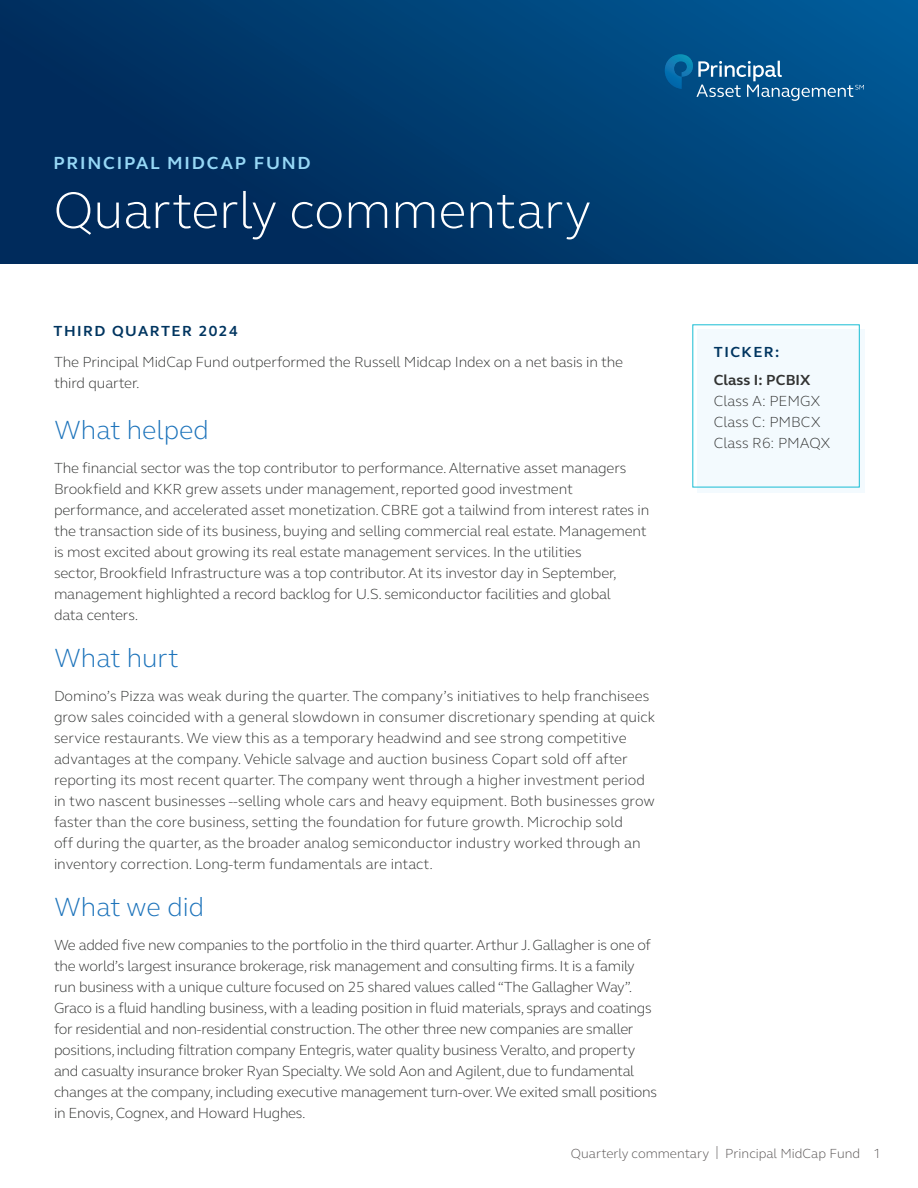
<style>
.page{position:relative;width:918px;height:1188px;background:#fff}
.page>*{position:absolute;margin:0;border:0;box-sizing:border-box;transform-origin:0 0}
.t1{font:300 52.5px "FS Elliot Pro";color:#fff}
.t2{font:300 27px "FS Elliot Pro";color:#1e74bb}
.t3{font:700 18px "FS Elliot Pro";letter-spacing:.1em;color:#97d8f6}
.t4{font:300 15px/21px "FS Elliot Pro";letter-spacing:-.01em;color:#323332}
.t5{font:700 15px "FS Elliot Pro";letter-spacing:.1em;color:#003560}
.t6{font:700 15px "FS Elliot Pro";color:#323332}
.t7{font:300 13.5px "FS Elliot Pro";color:#575353}
</style>
<div class="page">
<svg style="left:0;top:0;width:918px;height:264px;background:#003b6f"></svg>
<div style="left:697px;top:330px;width:168px;height:163px;background:#f3fafe"></div>
<svg style="left:665px;top:54px;width:199px;height:47px;background:#1b6599"></svg>
<p class="t3" style="left:54px;top:151px;width:259px">PRINCIPAL MIDCAP FUND</p>
<h1 class="t1" style="left:54px;top:175px;width:539px">Quarterly commentary</h1>
<p class="t5" style="left:54px;top:321px;width:186px">THIRD QUARTER 2024</p>
<p class="t4" style="left:54px;top:351px;width:571px">The Principal MidCap Fund outperformed the Russell Midcap Index on a net basis in the third quarter.</p>
<h2 class="t2" style="left:54px;top:412px;width:156px">What helped</h2>
<p class="t4" style="left:54px;top:457px;width:597px">The financial sector was the top contributor to performance. Alternative asset managers Brookfield and KKR grew assets under management, reported good investment performance, and accelerated asset monetization. CBRE got a tailwind from interest rates in the transaction side of its business, buying and selling commercial real estate. Management is most excited about growing its real estate management services. In the utilities<br>sector, Brookfield Infrastructure was a top contributor. At its investor day in September, management highlighted a record backlog for U.S. semiconductor facilities and global<br>data centers.</p>
<h2 class="t2" style="left:54px;top:640px;width:126px">What hurt</h2>
<p class="t4" style="left:54px;top:685px;width:603px">Domino’s Pizza was weak during the quarter. The company’s initiatives to help franchisees grow sales coincided with a general slowdown in consumer discretionary spending at quick service restaurants. We view this as a temporary headwind and see strong competitive advantages at the company. Vehicle salvage and auction business Copart sold off after reporting its most recent quarter. The company went through a higher investment period in two nascent businesses --selling whole cars and heavy equipment. Both businesses grow faster than the core business, setting the foundation for future growth. Microchip sold<br>off during the quarter, as the broader analog semiconductor industry worked through an inventory correction. Long-term fundamentals are intact.</p>
<h2 class="t2" style="left:54px;top:889px;width:152px">What we did</h2>
<p class="t4" style="left:54px;top:934px;width:605px">We added five new companies to the portfolio in the third quarter. Arthur J. Gallagher is one of the world’s largest insurance brokerage, risk management and consulting firms. It is a family run business with a unique culture focused on 25 shared values called “The Gallagher Way”.<br>Graco is a fluid handling business, with a leading position in fluid materials, sprays and coatings for residential and non-residential construction. The other three new companies are smaller positions, including filtration company Entegris, water quality business Veralto, and property and casualty insurance broker Ryan Specialty. We sold Aon and Agilent, due to fundamental changes at the company, including executive management turn-over. We exited small positions in Enovis, Cognex, and Howard Hughes.</p>
<p class="t5" style="left:714px;top:342px;width:67px">TICKER:</p>
<p class="t6" style="left:714px;top:370px;width:98px">Class I: PCBIX</p>
<p class="t4" style="left:714px;top:390px;width:118px">Class A: PEMGX<br>Class C: PMBCX<br>Class R6: PMAQX</p>
<p class="t7" style="left:571px;top:1144px;width:311px">Quarterly commentary | Principal MidCap Fund 1</p>
</div>
